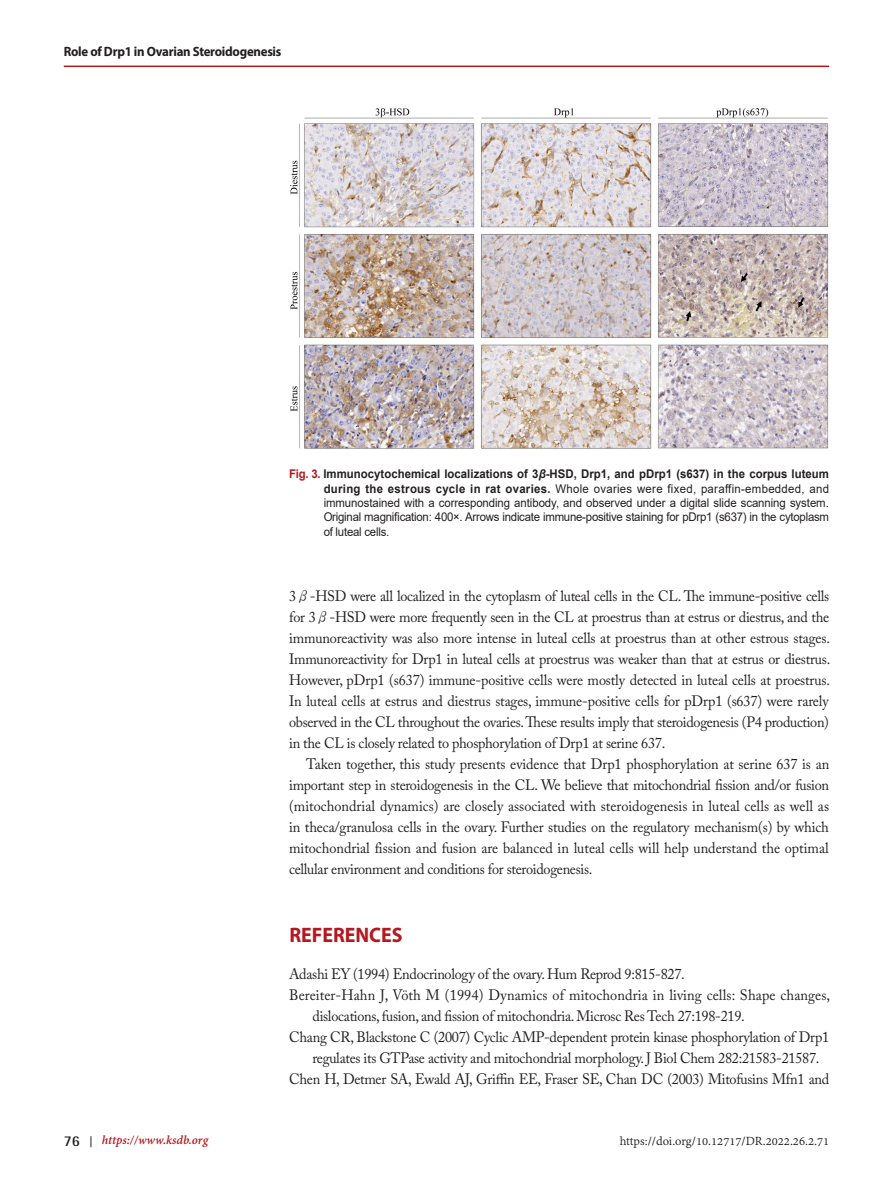
<style>
.page{position:relative;width:893px;height:1191px;background:#fff}
.page>*{position:absolute;margin:0;border:0;box-sizing:border-box;transform-origin:0 0}
.headiing_1st{font:700 21px "Myriad Pro";color:#b5181e;scale:.95 1}
.main_text_author_con{font:15px/21px "Adobe Caslon Pro";letter-spacing:-.02em;color:#231f20;text-align:justify;scale:.95 1}
.main_text_reference{font:15px/21px "Adobe Caslon Pro";letter-spacing:-.02em;color:#231f20;scale:.95 1}
.main_text_reference-2{font:15px/21px "Adobe Caslon Pro";color:#231f20;scale:.95 1}
.t1{font:13.5px "Adobe Devanagari";color:#231f20}
.t2{font:700 13.5px "Myriad Pro";letter-spacing:-.02em;color:#231f20;scale:.95 1}
.t3{font:italic 700 13.5px "Adobe Devanagari";color:#b5181e}
.table_title{font:12px/14.4px "Arial";letter-spacing:-.02em;color:#231f20;text-align:justify;scale:.95 1}
.s1{font-weight:700;color:#b5181e}
.s2{font-weight:700}
.s3{font-weight:700;font-style:italic}
.s4{font-family:"Adobe Myungjo Std";font-weight:500}
.s5{font-family:"Rotis Semi Sans Std";font-style:normal;font-size:15px;color:#231f20}
.s6{font-family:"Century Gothic";font-style:normal;font-size:12px;color:#231f20}
</style>
<div class="page">
<hr style="left:64px;top:66px;width:765px;height:1px;background:#b5181e">
<img style="left:290px;top:108px;width:539px;height:341px">
<p class="t2" style="left:64px;top:43px;width:231px">Role of Drp1 in Ovarian Steroidogenesis</p>
<p class="table_title" style="left:324px;top:466px;width:534px;text-indent:-35px"><span class="s1">Fig. 3.</span> <span class="s2">Immunocytochemical localizations of 3</span><span class="s3">β</span><span class="s2">-HSD, Drp1, and pDrp1 (s637) in the corpus luteum during the estrous cycle in rat ovaries.</span> Whole ovaries were fixed, paraffin-embedded, and immunostained with a corresponding antibody, and observed under a digital slide scanning system.<br>Original magnification: 400×. Arrows indicate immune-positive staining for pDrp1 (s637) in the cytoplasm of luteal cells.</p>
<p class="main_text_author_con" style="left:289px;top:585px;width:571px">3<span class="s4">β</span>-HSD were all localized in the cytoplasm of luteal cells in the CL. The immune-positive cells for 3<span class="s4">β</span>-HSD were more frequently seen in the CL at proestrus than at estrus or diestrus, and the immunoreactivity was also more intense in luteal cells at proestrus than at other estrous stages.<br>Immunoreactivity for Drp1 in luteal cells at proestrus was weaker than that at estrus or diestrus.<br>However, pDrp1 (s637) immune-positive cells were mostly detected in luteal cells at proestrus.<br>In luteal cells at estrus and diestrus stages, immune-positive cells for pDrp1 (s637) were rarely observed in the CL throughout the ovaries. These results imply that steroidogenesis (P4 production) in the CL is closely related to phosphorylation of Drp1 at serine 637.</p>
<p class="main_text_author_con" style="left:289px;top:753px;width:570px;text-indent:17px">Taken together, this study presents evidence that Drp1 phosphorylation at serine 637 is an important step in steroidogenesis in the CL. We believe that mitochondrial fission and/or fusion (mitochondrial dynamics) are closely associated with steroidogenesis in luteal cells as well as in theca/granulosa cells in the ovary. Further studies on the regulatory mechanism(s) by which mitochondrial fission and fusion are balanced in luteal cells will help understand the optimal cellular environment and conditions for steroidogenesis.</p>
<p class="headiing_1st" style="left:289px;top:921px;width:121px">REFERENCES</p>
<p class="main_text_reference" style="left:289px;top:963px;width:418px">Adashi EY (1994) Endocrinology of the ovary. Hum Reprod 9:815-827.</p>
<p class="main_text_reference-2" style="left:313px;top:984px;width:546px;text-indent:-23px">Bereiter-Hahn J, Vöth M (1994) Dynamics of mitochondria in living cells: Shape changes, dislocations, fusion, and fission of mitochondria. Microsc Res Tech 27:198-219.</p>
<p class="main_text_reference" style="left:313px;top:1026px;width:545px;text-indent:-23px">Chang CR, Blackstone C (2007) Cyclic AMP-dependent protein kinase phosphorylation of Drp1 regulates its GTPase activity and mitochondrial morphology. J Biol Chem 282:21583-21587.</p>
<p class="main_text_reference" style="left:289px;top:1068px;width:570px">Chen H, Detmer SA, Ewald AJ, Griffin EE, Fraser SE, Chan DC (2003) Mitofusins Mfn1 and</p>
<p class="t3" style="left:64px;top:1132px;width:146px"><span class="s5">76</span> <span class="s6">|</span> https://www.ksdb.org</p>
<p class="t1" style="left:620px;top:1133px;width:211px">https://doi.org/10.12717/DR.2022.26.2.71</p>
</div>
